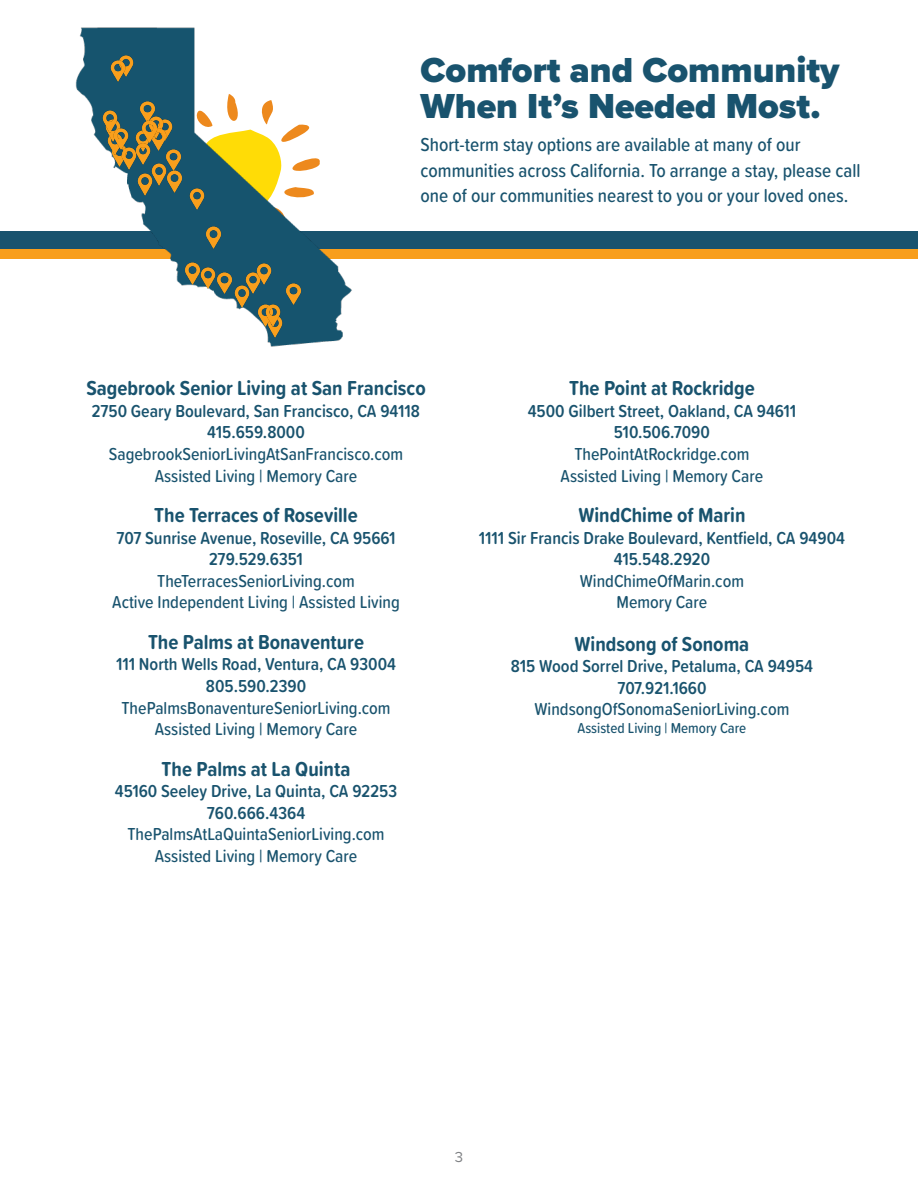
<style>
.page{position:relative;width:918px;height:1188px;background:#fff}
.page>*{position:absolute;margin:0;border:0;box-sizing:border-box;transform-origin:0 0}
.t1{font:900 36px/35.7px "Proxima Nova";color:#19536e}
.t2{font:700 21px "Proxima Soft Cond";color:#19536e}
.t3{font:500 19.5px/25.5px "Proxima Soft Cond";color:#19536e}
.t4{font:500 18px "Proxima Soft Cond";color:#19536e}
.t5{font:600 18px "Proxima Soft Cond";color:#19536e}
.t6{font:500 15px "Proxima Soft Cond";color:#19536e}
.t7{font:15px "Proxima Nova";color:#808285}
</style>
<div class="page">
<div style="left:0;top:232px;width:918px;height:17px;background:#19536e"></div>
<div style="left:0;top:249px;width:918px;height:10px;background:#f89e1c"></div>
<img style="left:49px;top:27px;width:330px;height:320px">
<img style="left:166px;top:118px;width:9px;height:23px">
<img style="left:108px;top:155px;width:9px;height:12px">
<img style="left:114px;top:54px;width:22px;height:23px">
<img style="left:106px;top:59px;width:22px;height:23px">
<img style="left:136px;top:100px;width:22px;height:23px">
<img style="left:117px;top:150px;width:22px;height:20px">
<img style="left:144px;top:116px;width:22px;height:12px">
<img style="left:153px;top:128px;width:16px;height:23px">
<img style="left:131px;top:129px;width:7px;height:13px">
<img style="left:202px;top:226px;width:22px;height:22px">
<img style="left:138px;top:120px;width:22px;height:22px">
<img style="left:147px;top:163px;width:15px;height:23px">
<img style="left:162px;top:148px;width:23px;height:44px">
<img style="left:185px;top:187px;width:22px;height:23px">
<img style="left:133px;top:173px;width:22px;height:22px">
<img style="left:263px;top:315px;width:22px;height:23px">
<img style="left:254px;top:304px;width:7px;height:22px">
<img style="left:261px;top:304px;width:22px;height:22px">
<img style="left:230px;top:285px;width:22px;height:23px">
<img style="left:282px;top:282px;width:22px;height:23px">
<img style="left:241px;top:271px;width:22px;height:23px">
<img style="left:252px;top:262px;width:22px;height:23px">
<img style="left:213px;top:271px;width:22px;height:23px">
<img style="left:196px;top:266px;width:22px;height:23px">
<img style="left:181px;top:262px;width:22px;height:22px">
<img style="left:103px;top:141px;width:22px;height:14px">
<img style="left:101px;top:119px;width:22px;height:22px">
<img style="left:98px;top:110px;width:22px;height:22px">
<img style="left:109px;top:127px;width:22px;height:23px">
<img style="left:131px;top:142px;width:22px;height:23px">
<p class="t1" style="left:420px;top:52px;width:421px">Comfort and Community<br>When It’s Needed Most.</p>
<p class="t3" style="left:420px;top:131px;width:442px">Short-term stay options are available at many of our communities across California. To arrange a stay, please call one of our communities nearest to you or your loved ones.</p>
<p class="t2" style="left:86px;top:372px;width:341px">Sagebrook Senior Living at San Francisco</p>
<p class="t5" style="left:92px;top:397px;width:330px">2750 Geary Boulevard, San Francisco, CA 94118</p>
<p class="t5" style="left:207px;top:419px;width:99px">415.659.8000</p>
<p class="t4" style="left:109px;top:441px;width:296px">SagebrookSeniorLivingAtSanFrancisco.com</p>
<p class="t4" style="left:155px;top:462px;width:204px">Assisted Living | Memory Care</p>
<p class="t2" style="left:154px;top:499px;width:205px">The Terraces of Roseville</p>
<p class="t5" style="left:116px;top:524px;width:281px">707 Sunrise Avenue, Roseville, CA 95661</p>
<p class="t5" style="left:209px;top:546px;width:95px">279.529.6351</p>
<p class="t4" style="left:157px;top:567px;width:199px">TheTerracesSeniorLiving.com</p>
<p class="t4" style="left:112px;top:589px;width:289px">Active Independent Living | Assisted Living</p>
<p class="t2" style="left:148px;top:626px;width:218px">The Palms at Bonaventure</p>
<p class="t5" style="left:116px;top:651px;width:281px">111 North Wells Road, Ventura, CA 93004</p>
<p class="t5" style="left:206px;top:673px;width:102px">805.590.2390</p>
<p class="t4" style="left:121px;top:694px;width:271px">ThePalmsBonaventureSeniorLiving.com</p>
<p class="t4" style="left:155px;top:716px;width:204px">Assisted Living | Memory Care</p>
<p class="t2" style="left:162px;top:753px;width:190px">The Palms at La Quinta</p>
<p class="t5" style="left:115px;top:778px;width:284px">45160 Seeley Drive, La Quinta, CA 92253</p>
<p class="t5" style="left:207px;top:800px;width:100px">760.666.4364</p>
<p class="t4" style="left:127px;top:821px;width:259px">ThePalmsAtLaQuintaSeniorLiving.com</p>
<p class="t4" style="left:155px;top:843px;width:204px">Assisted Living | Memory Care</p>
<p class="t2" style="left:569px;top:372px;width:187px">The Point at Rockridge</p>
<p class="t5" style="left:528px;top:397px;width:270px">4500 Gilbert Street, Oakland, CA 94611</p>
<p class="t5" style="left:614px;top:419px;width:97px">510.506.7090</p>
<p class="t4" style="left:574px;top:441px;width:177px">ThePointAtRockridge.com</p>
<p class="t4" style="left:561px;top:462px;width:204px">Assisted Living | Memory Care</p>
<p class="t2" style="left:578px;top:499px;width:169px">WindChime of Marin</p>
<p class="t5" style="left:479px;top:524px;width:368px">1111 Sir Francis Drake Boulevard, Kentfield, CA 94904</p>
<p class="t5" style="left:614px;top:546px;width:98px">415.548.2920</p>
<p class="t4" style="left:580px;top:567px;width:166px">WindChimeOfMarin.com</p>
<p class="t4" style="left:617px;top:589px;width:92px">Memory Care</p>
<p class="t2" style="left:575px;top:628px;width:176px">Windsong of Sonoma</p>
<p class="t5" style="left:511px;top:653px;width:304px">815 Wood Sorrel Drive, Petaluma, CA 94954</p>
<p class="t5" style="left:617px;top:674px;width:91px">707.921.1660</p>
<p class="t4" style="left:534px;top:696px;width:256px">WindsongOfSonomaSeniorLiving.com</p>
<p class="t6" style="left:578px;top:717px;width:170px">Assisted Living | Memory Care</p>
<p class="t7" style="left:455px;top:1146px;width:10px">3</p>
</div>
